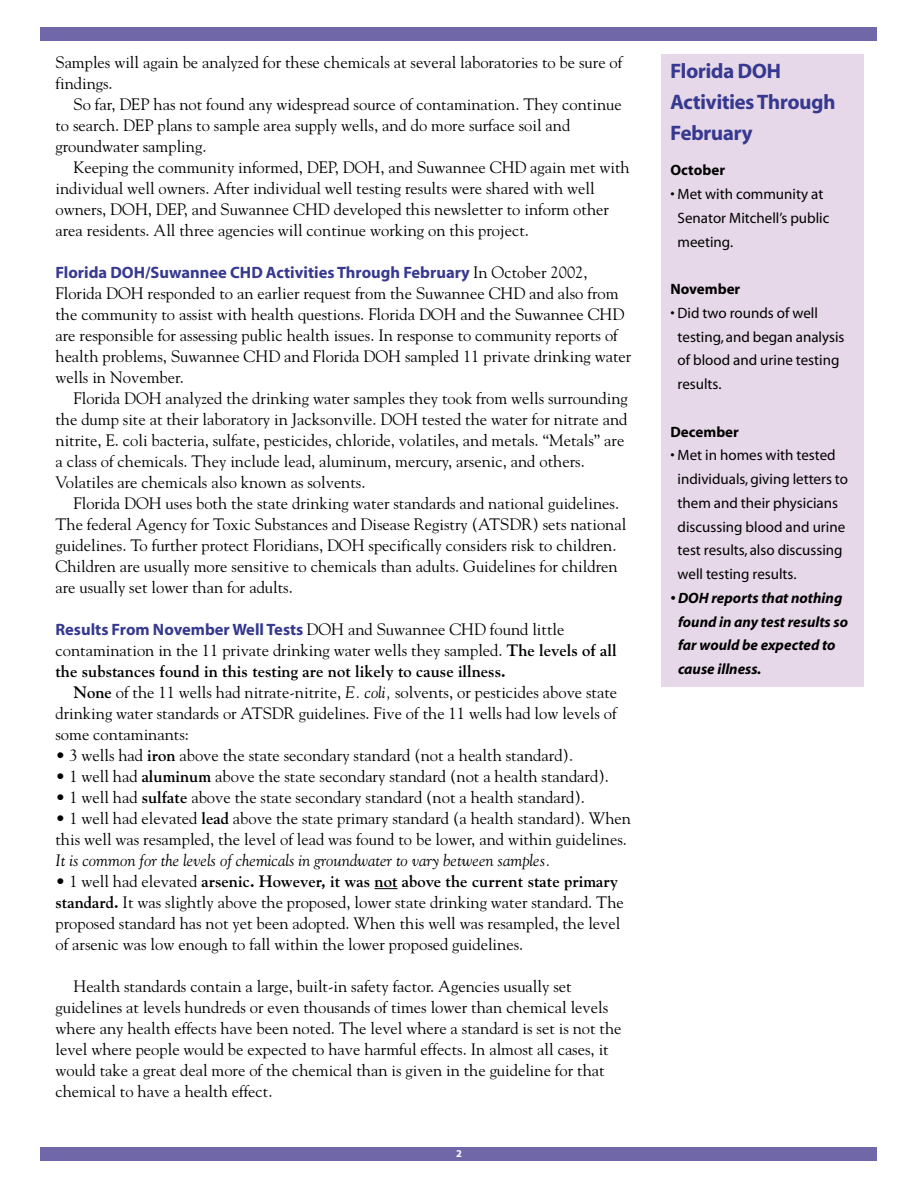
<style>
.page{position:relative;width:918px;height:1188px;background:#fff}
.page>*{position:absolute;margin:0;border:0;box-sizing:border-box;transform-origin:0 0}
.t1{font:21px/30.9px "Myriad Headline";color:#36398f}
.t2{font:16.5px/21px "Goudy";color:#000}
.t3{font:700 16.5px/21px "Goudy";color:#000}
.t4{font:700 16.5px "Myriad";color:#36398f}
.t5{font:italic 16.5px "Goudy";color:#000}
.t6{font:15px/23.7px "Myriad";color:#000}
.t7{font:italic 700 15px/23.7px "Myriad";color:#000}
.t8{font:700 15px "Myriad";color:#000}
.t9{font:700 10.5px "Myriad";color:#fff}
.s1{font-family:"Goudy";font-weight:400;color:#000}
.s2{font-weight:400}
.s3{font-weight:700}
.s4{font-style:italic}
</style>
<div class="page">
<svg style="left:375px;top:888px;width:23px;height:1px"></svg>
<div style="left:40px;top:27px;width:838px;height:13px;background:#7067a9"></div>
<div style="left:662px;top:54px;width:202px;height:632px;background:#e6d8e8"></div>
<div style="left:40px;top:1148px;width:838px;height:13px;background:#7067a9"></div>
<p class="t2" style="left:56px;top:53px;width:568px">Samples will again be analyzed for these chemicals at several laboratories to be sure of findings.</p>
<p class="t2" style="left:56px;top:95px;width:568px;text-indent:18px">So far, DEP has not found any widespread source of contamination. They continue to search. DEP plans to sample area supply wells, and do more surface soil and groundwater sampling.</p>
<p class="t2" style="left:56px;top:158px;width:576px;text-indent:18px">Keeping the community informed, DEP, DOH, and Suwannee CHD again met with individual well owners. After individual well testing results were shared with well owners, DOH, DEP, and Suwannee CHD developed this newsletter to inform other area residents. All three agencies will continue working on this project.</p>
<p class="t4" style="left:56px;top:266px;width:534px">Florida DOH/Suwannee CHD Activities Through February <span class="s1">In October 2002,</span></p>
<p class="t2" style="left:56px;top:284px;width:577px">Florida DOH responded to an earlier request from the Suwannee CHD and also from the community to assist with health questions. Florida DOH and the Suwannee CHD are responsible for assessing public health issues. In response to community reports of health problems, Suwannee CHD and Florida DOH sampled 11 private drinking water wells in November.</p>
<p class="t2" style="left:56px;top:389px;width:574px;text-indent:18px">Florida DOH analyzed the drinking water samples they took from wells surrounding the dump site at their laboratory in Jacksonville. DOH tested the water for nitrate and nitrite, E. coli bacteria, sulfate, pesticides, chloride, volatiles, and metals. “Metals” are a class of chemicals. They include lead, aluminum, mercury, arsenic, and others.<br>Volatiles are chemicals also known as solvents.</p>
<p class="t2" style="left:56px;top:494px;width:572px;text-indent:18px">Florida DOH uses both the state drinking water standards and national guidelines.<br>The federal Agency for Toxic Substances and Disease Registry (ATSDR) sets national guidelines. To further protect Floridians, DOH specifically considers risk to children.<br>Children are usually more sensitive to chemicals than adults. Guidelines for children are usually set lower than for adults.</p>
<p class="t4" style="left:56px;top:623px;width:510px">Results From November Well Tests <span class="s1">DOH and Suwannee CHD found little</span></p>
<p class="t3" style="left:56px;top:641px;width:563px"><span class="s2">contamination in the 11 private drinking water wells they sampled.</span> The levels of all the substances found in this testing are not likely to cause illness.</p>
<p class="t2" style="left:56px;top:683px;width:563px;text-align:justify;text-indent:18px"><span class="s3">None</span> of the 11 wells had nitrate-nitrite, <span class="s4">E. coli,</span> solvents, or pesticides above state drinking water standards or ATSDR guidelines. Five of the 11 wells had low levels of some contaminants:</p>
<p class="t2" style="left:56px;top:746px;width:519px">• 3 wells had <span class="s3">iron</span> above the state secondary standard (not a health standard).</p>
<p class="t2" style="left:56px;top:767px;width:555px">• 1 well had <span class="s3">aluminum</span> above the state secondary standard (not a health standard).</p>
<p class="t2" style="left:56px;top:788px;width:531px">• 1 well had <span class="s3">sulfate</span> above the state secondary standard (not a health standard).</p>
<p class="t2" style="left:56px;top:809px;width:577px">• 1 well had elevated <span class="s3">lead</span> above the state primary standard (a health standard). When this well was resampled, the level of lead was found to be lower, and within guidelines.</p>
<p class="t5" style="left:56px;top:853px;width:497px">It is common for the levels of chemicals in groundwater to vary between samples.</p>
<p class="t2" style="left:56px;top:872px;width:570px">• 1 well had elevated <span class="s3">arsenic. However, it was not above the current state primary standard.</span> It was slightly above the proposed, lower state drinking water standard. The proposed standard has not yet been adopted. When this well was resampled, the level of arsenic was low enough to fall within the lower proposed guidelines.</p>
<p class="t2" style="left:56px;top:977px;width:568px;text-indent:18px">Health standards contain a large, built-in safety factor. Agencies usually set guidelines at levels hundreds or even thousands of times lower than chemical levels where any health effects have been noted. The level where a standard is set is not the level where people would be expected to have harmful effects. In almost all cases, it would take a great deal more of the chemical than is given in the guideline for that chemical to have a health effect.</p>
<p class="t9" style="left:456px;top:1150px;width:7px">2</p>
<p class="t1" style="left:670px;top:57px;width:166px">Florida DOH<br>Activities Through<br>February</p>
<p class="t8" style="left:670px;top:165px;width:56px">October</p>
<p class="t6" style="left:678px;top:184px;width:153px;text-indent:-7px">• Met with community at<br>Senator Mitchell’s public meeting.</p>
<p class="t8" style="left:670px;top:284px;width:71px">November</p>
<p class="t6" style="left:678px;top:302px;width:168px;text-indent:-7px">• Did two rounds of well testing, and began analysis of blood and urine testing results.</p>
<p class="t8" style="left:670px;top:426px;width:70px">December</p>
<p class="t6" style="left:678px;top:445px;width:172px;text-indent:-7px">• Met in homes with tested individuals, giving letters to them and their physicians discussing blood and urine test results, also discussing well testing results.</p>
<p class="t7" style="left:678px;top:587px;width:172px;text-indent:-8px">• DOH reports that nothing found in any test results so far would be expected to cause illness.</p>
</div>
